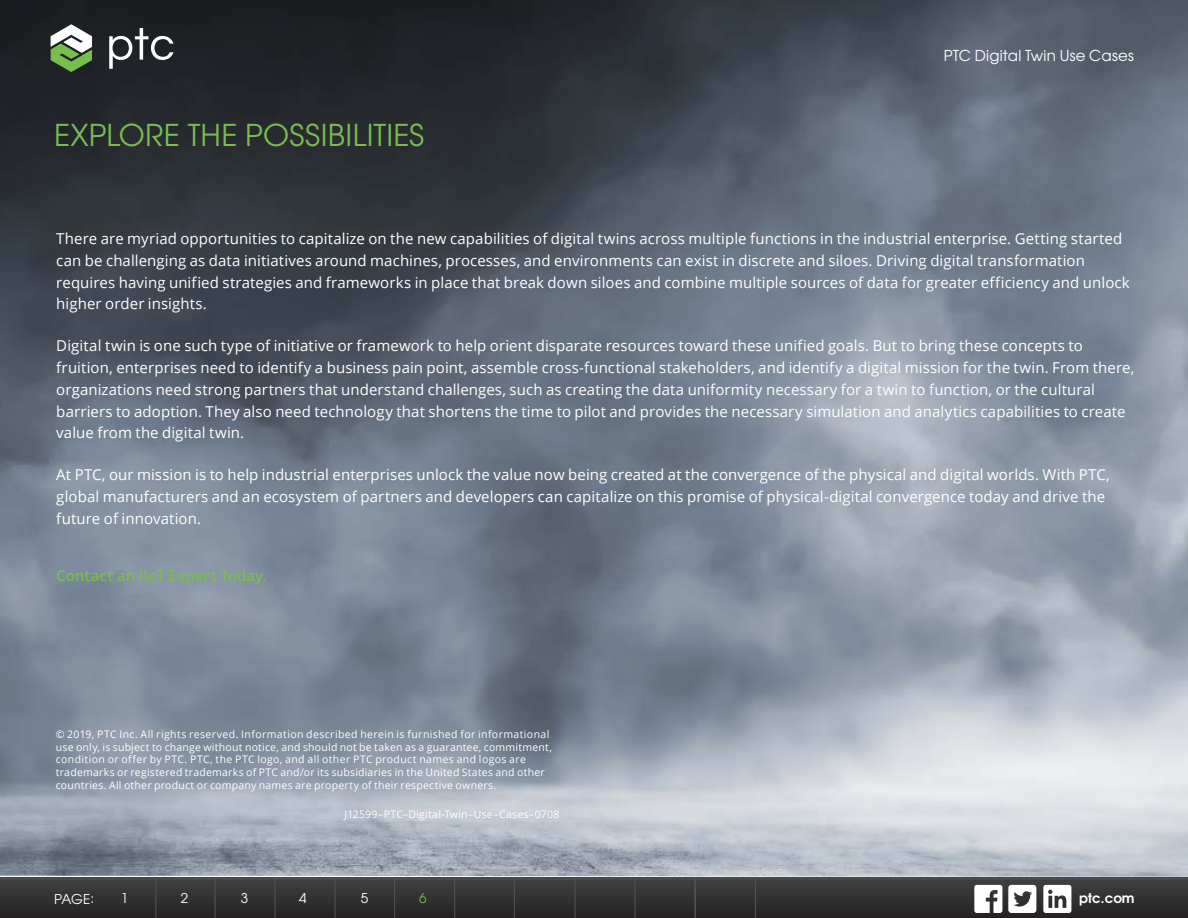
<style>
.page{position:relative;width:1188px;height:918px;background:#fff}
.page>*{position:absolute;margin:0;border:0;box-sizing:border-box;transform-origin:0 0}
._4__eBK_Subhead{font:30px "Te X Gyre Adventor";letter-spacing:.005em;color:#77be4e}
._3__eBK_Text_Body{font:15px/21.8px "Open Sans";letter-spacing:.005em;color:#fff}
._3__eBK_Text_Body-2{font:600 15px "Open Sans";letter-spacing:.01em;color:#77be4e}
.t1{font:15px "Te X Gyre Adventor";letter-spacing:.015em;color:#fff}
.t2{font:13.5px "Te X Gyre Adventor";color:#fff}
.t3{font:700 13.5px "Te X Gyre Adventor";color:#fff}
.t4{font:13.5px "Te X Gyre Adventor";color:#77be4e}
._7__eBk_Legal{font:10.5px/12.6px "Open Sans";letter-spacing:.025em;color:#fff}
</style>
<div class="page">
<div style="left:1px;top:878px;width:1187px;height:40px;background:linear-gradient(to bottom,#414243,#252223)"></div>
<hr style="left:156px;top:879px;width:1px;height:39px;background:#4e5758">
<hr style="left:215px;top:879px;width:1px;height:39px;background:#4e5758">
<hr style="left:275px;top:879px;width:1px;height:39px;background:#4e5758">
<hr style="left:335px;top:879px;width:1px;height:39px;background:#4e5758">
<hr style="left:394px;top:879px;width:1px;height:39px;background:#4e5758">
<hr style="left:454px;top:879px;width:1px;height:39px;background:#4e5758">
<hr style="left:514px;top:879px;width:1px;height:39px;background:#4e5758">
<hr style="left:575px;top:879px;width:1px;height:39px;background:#4e5758">
<hr style="left:635px;top:879px;width:1px;height:39px;background:#4e5758">
<hr style="left:0;top:879px;width:1188px;height:1px;background:#4e5758">
<hr style="left:695px;top:879px;width:1px;height:39px;background:#4e5758">
<hr style="left:755px;top:879px;width:1px;height:39px;background:#4e5758">
<svg style="left:974px;top:885px;width:28px;height:28px"></svg>
<svg style="left:1008px;top:885px;width:28px;height:28px"></svg>
<svg style="left:1043px;top:885px;width:28px;height:28px"></svg>
<img style="left:0;top:0;width:1188px;height:877px">
<svg style="left:51px;top:24px;width:41px;height:48px"></svg>
<svg style="left:109px;top:28px;width:64px;height:41px"></svg>
<p class="_4__eBK_Subhead" style="left:54px;top:112px;width:372px">EXPLORE THE POSSIBILITIES</p>
<p class="t1" style="left:944px;top:44px;width:192px">PTC Digital Twin Use Cases</p>
<p class="_3__eBK_Text_Body" style="left:56px;top:227px;width:1075px">There are myriad opportunities to capitalize on the new capabilities of digital twins across multiple functions in the industrial enterprise. Getting started can be challenging as data initiatives around machines, processes, and environments can exist in discrete and siloes. Driving digital transformation requires having unified strategies and frameworks in place that break down siloes and combine multiple sources of data for greater efficiency and unlock higher order insights.</p>
<p class="_3__eBK_Text_Body" style="left:56px;top:335px;width:1080px">Digital twin is one such type of initiative or framework to help orient disparate resources toward these unified goals. But to bring these concepts to fruition, enterprises need to identify a business pain point, assemble cross-functional stakeholders, and identify a digital mission for the twin. From there, organizations need strong partners that understand challenges, such as creating the data uniformity necessary for a twin to function, or the cultural barriers to adoption. They also need technology that shortens the time to pilot and provides the necessary simulation and analytics capabilities to create value from the digital twin.</p>
<p class="_3__eBK_Text_Body" style="left:56px;top:464px;width:1055px">At PTC, our mission is to help industrial enterprises unlock the value now being created at the convergence of the physical and digital worlds. With PTC, global manufacturers and an ecosystem of partners and developers can capitalize on this promise of physical-digital convergence today and drive the future of innovation.</p>
<p class="_3__eBK_Text_Body-2" style="left:56px;top:565px;width:212px">Contact an IIoT Expert Today.</p>
<p class="_7__eBk_Legal" style="left:56px;top:728px;width:498px">© 2019, PTC Inc. All rights reserved. Information described herein is furnished for informational use only, is subject to change without notice, and should not be taken as a guarantee, commitment, condition or offer by PTC. PTC, the PTC logo, and all other PTC product names and logos are trademarks or registered trademarks of PTC and/or its subsidiaries in the United States and other countries. All other product or company names are property of their respective owners.</p>
<p class="_7__eBk_Legal" style="left:345px;top:807px;width:216px">J12599–PTC–Digital-Twin–Use–Cases–0708</p>
<p class="t2" style="left:54px;top:889px;width:42px">PAGE:</p>
<p class="t2" style="left:121px;top:887px;width:9px">1</p>
<p class="t2" style="left:181px;top:887px;width:9px">2</p>
<p class="t2" style="left:241px;top:887px;width:9px">3</p>
<p class="t2" style="left:299px;top:887px;width:9px">4</p>
<p class="t2" style="left:361px;top:887px;width:9px">5</p>
<p class="t4" style="left:419px;top:887px;width:9px">6</p>
<p class="t3" style="left:1079px;top:887px;width:57px">ptc.com</p>
</div>
